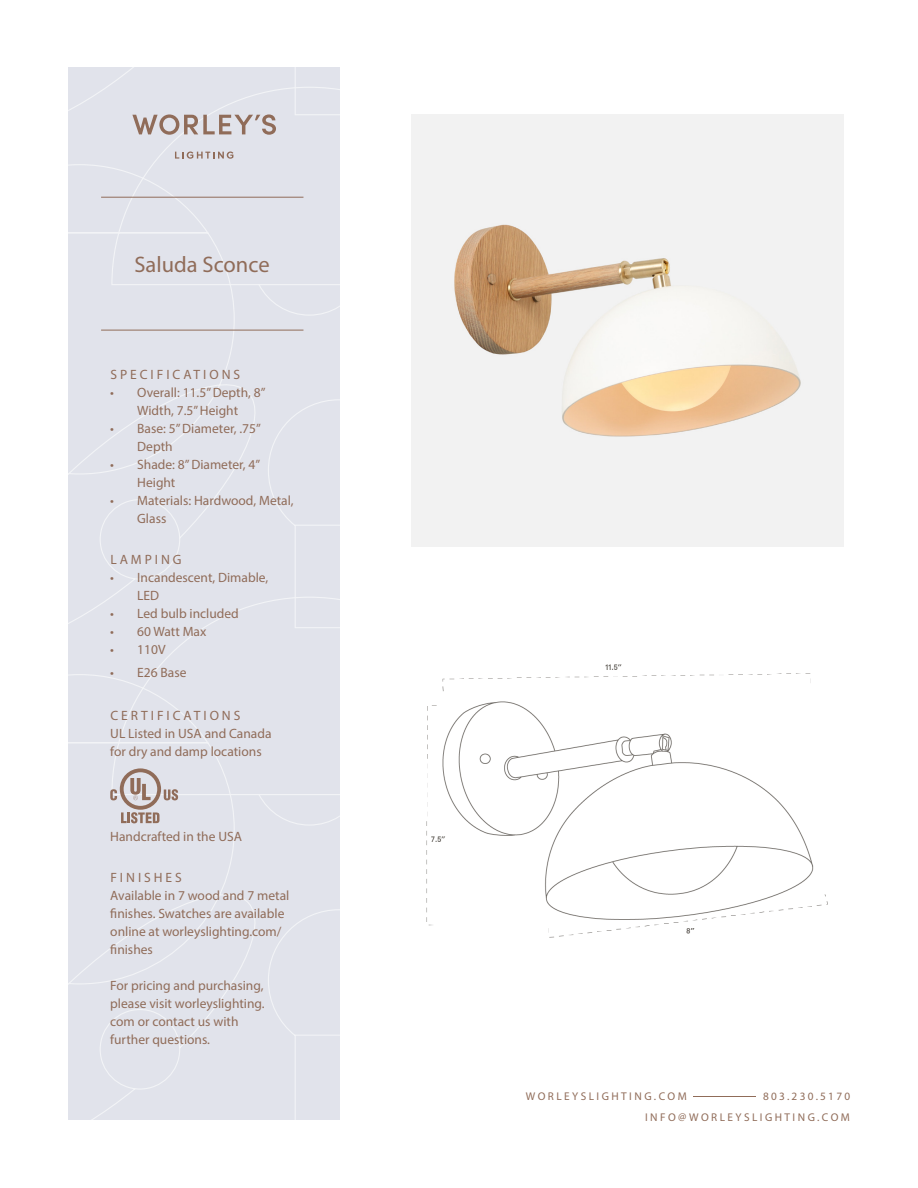
<style>
.page{position:relative;width:918px;height:1188px;background:#fff}
.page>*{position:absolute;margin:0;border:0;box-sizing:border-box;transform-origin:0 0}
.t1{font:22.5px "Myriad Pro";color:#906c59}
.t2{font:13.5px/18px "Myriad Pro";color:#906c59}
.t3{font:13.5px "Myriad Pro";letter-spacing:.22em;color:#906c59}
.t4{font:11.25px "Myriad Pro";letter-spacing:.22em;color:#906c59}
.t5{font:11.25px "Myriad Pro";letter-spacing:.2em;color:#906c59}
</style>
<div class="page">
<img style="left:412px;top:114px;width:432px;height:432px">
<img style="left:426px;top:664px;width:402px;height:274px">
<hr style="left:694px;top:1096px;width:62px;height:1px;background:#906c59">
<div style="left:68px;top:146px;width:272px;height:450px;background:#e1e3eb"></div>
<div style="left:68px;top:596px;width:272px;height:524px;background:#e1e3eb"></div>
<svg style="left:110px;top:768px;width:68px;height:55px;background:#cac1c1"></svg>
<svg style="left:68px;top:68px;width:272px;height:78px;background:#dddde3"></svg>
<svg style="left:175px;top:152px;width:58px;height:7px"></svg>
<hr style="left:101px;top:197px;width:202px;height:1px;background:#906c59">
<hr style="left:101px;top:330px;width:202px;height:1px;background:#906c59">
<p class="t1" style="left:134px;top:251px;width:137px">Saluda Sconce</p>
<p class="t3" style="left:110px;top:367px;width:131px">SPECIFICATIONS</p>
<p class="t2" style="left:110px;top:384px;width:157px;text-align:center">• Overall: 11.5” Depth, 8”<br>Width, 7.5” Height</p>
<p class="t2" style="left:137px;top:420px;width:125px;text-indent:-27px">• Base: 5” Diameter, .75”<br>Depth</p>
<p class="t2" style="left:137px;top:456px;width:124px;text-indent:-27px">• Shade: 8” Diameter, 4”<br>Height</p>
<p class="t2" style="left:137px;top:492px;width:158px;text-indent:-27px">• Materials: Hardwood, Metal,<br>Glass</p>
<p class="t3" style="left:110px;top:551px;width:73px">LAMPING</p>
<p class="t2" style="left:137px;top:568px;width:133px;text-indent:-27px">• Incandescent, Dimable,<br>LED</p>
<p class="t2" style="left:110px;top:604px;width:130px">• Led bulb included</p>
<p class="t2" style="left:110px;top:622px;width:98px">• 60 Watt Max</p>
<p class="t2" style="left:110px;top:640px;width:57px">• 110V</p>
<p class="t2" style="left:110px;top:663px;width:78px">• E26 Base</p>
<p class="t3" style="left:110px;top:707px;width:132px">CERTIFICATIONS</p>
<p class="t2" style="left:110px;top:724px;width:163px">UL Listed in USA and Canada for dry and damp locations</p>
<p class="t2" style="left:110px;top:828px;width:133px">Handcrafted in the USA</p>
<p class="t3" style="left:110px;top:869px;width:73px">FINISHES</p>
<p class="t2" style="left:110px;top:886px;width:181px">Available in 7 wood and 7 metal finishes. Swatches are available online at worleyslighting.com/ finishes</p>
<p class="t2" style="left:110px;top:976px;width:156px">For pricing and purchasing, please visit worleyslighting. com or contact us with further questions.</p>
<p class="t4" style="left:526px;top:1089px;width:162px">WORLEYSLIGHTING.COM</p>
<p class="t5" style="left:763px;top:1089px;width:89px">803.230.5170</p>
<p class="t4" style="left:645px;top:1110px;width:206px">INFO@WORLEYSLIGHTING.COM</p>
</div>
